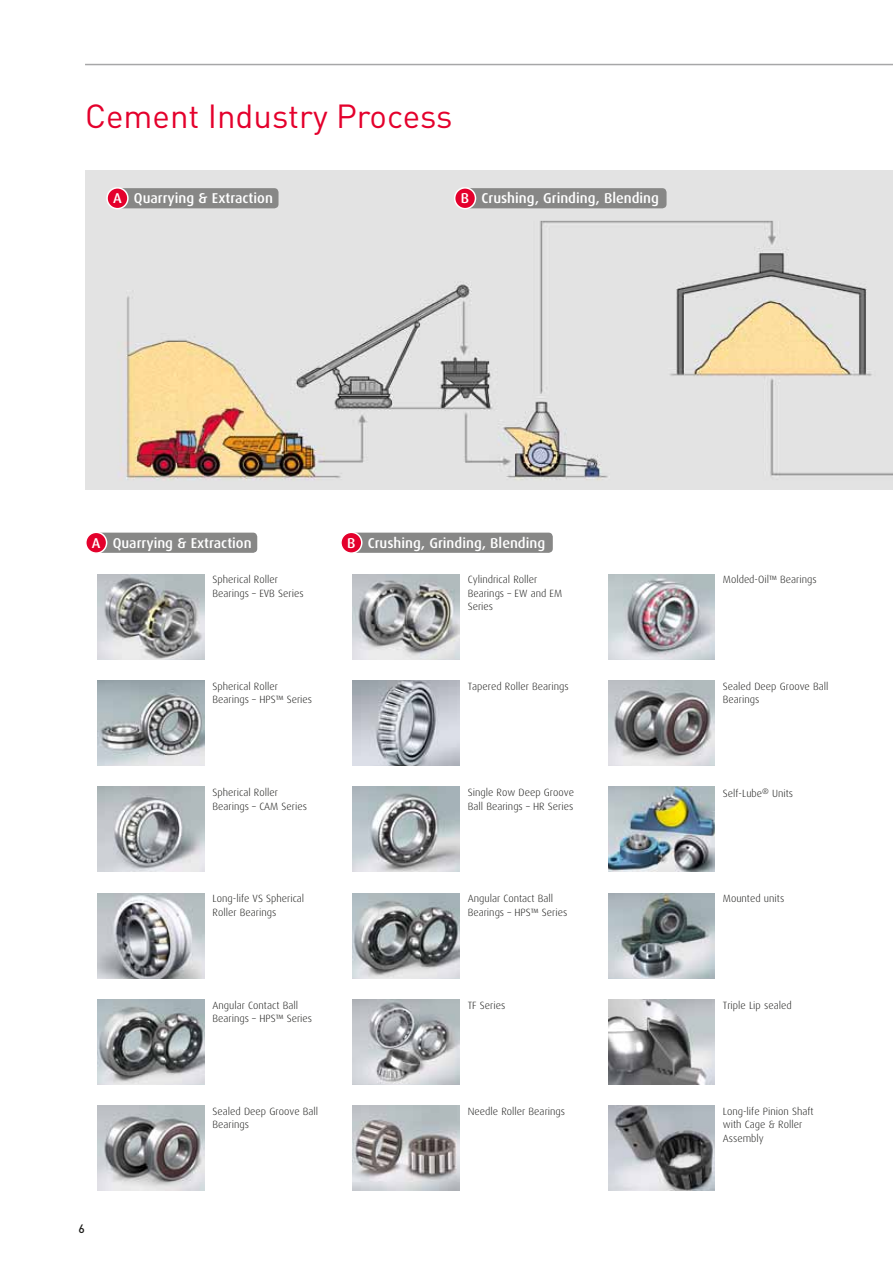
<style>
.page{position:relative;width:893px;height:1263px;background:#fff}
.page>*{position:absolute;margin:0;border:0;box-sizing:border-box;transform-origin:0 0}
.t1{font:33px "DIN Pro";color:#e4002c}
.t2{font:500 14.25px "Dax Pro";color:#fff}
.t3{font:500 12px "DIN Pro";color:#1a1a18}
.t4{font:300 10.5px/13.5px "Dax Pro";color:#1a1a18}
</style>
<div class="page">
<img style="left:85px;top:170px;width:576px;height:319px">
<hr style="left:85px;top:64px;width:808px;height:1px;background:#a7a7a8">
<img style="left:98px;top:893px;width:106px;height:85px">
<div style="left:94px;top:533px;width:163px;height:20px;background:#878786;border-radius:4px"></div>
<div style="left:86px;top:532px;width:21px;height:21px;background:#e4002c;border-radius:50%"></div>
<div style="left:85px;top:531px;width:22px;height:23px;border:2px solid #fff;border-radius:50%"></div>
<div style="left:349px;top:533px;width:204px;height:20px;background:#878786;border-radius:4px"></div>
<div style="left:341px;top:532px;width:21px;height:21px;background:#e4002c;border-radius:50%"></div>
<div style="left:340px;top:531px;width:22px;height:23px;border:2px solid #fff;border-radius:50%"></div>
<img style="left:98px;top:574px;width:106px;height:85px">
<img style="left:353px;top:1106px;width:106px;height:85px">
<img style="left:353px;top:680px;width:106px;height:85px">
<img style="left:353px;top:574px;width:106px;height:85px">
<img style="left:353px;top:787px;width:106px;height:85px">
<img style="left:98px;top:999px;width:106px;height:85px">
<img style="left:353px;top:893px;width:106px;height:85px">
<img style="left:608px;top:574px;width:106px;height:85px">
<img style="left:608px;top:893px;width:106px;height:85px">
<img style="left:608px;top:1106px;width:106px;height:85px">
<img style="left:608px;top:680px;width:106px;height:85px">
<img style="left:608px;top:999px;width:106px;height:85px">
<img style="left:98px;top:680px;width:106px;height:85px">
<img style="left:608px;top:787px;width:106px;height:85px">
<img style="left:98px;top:787px;width:106px;height:85px">
<img style="left:98px;top:1106px;width:106px;height:85px">
<img style="left:353px;top:999px;width:106px;height:85px">
<img style="left:661px;top:170px;width:232px;height:319px">
<div style="left:115px;top:188px;width:164px;height:20px;background:#878786;border-radius:4px"></div>
<div style="left:107px;top:188px;width:21px;height:21px;background:#e4002c;border-radius:50%"></div>
<div style="left:106px;top:187px;width:23px;height:22px;border:2px solid #fff;border-radius:50%"></div>
<div style="left:462px;top:188px;width:204px;height:20px;background:#878786;border-radius:4px"></div>
<div style="left:455px;top:188px;width:20px;height:21px;background:#e4002c;border-radius:50%"></div>
<div style="left:454px;top:187px;width:22px;height:22px;border:2px solid #fff;border-radius:50%"></div>
<hr style="left:892px;top:220px;width:1px;height:169px;background:#e3e3e3">
<h1 class="t1" style="left:85px;top:93px;width:369px">Cement Industry Process</h1>
<h2 class="t2" style="left:113px;top:189px;width:161px">A Quarrying &amp; Extraction</h2>
<h2 class="t2" style="left:461px;top:189px;width:200px">B Crushing, Grinding, Blending</h2>
<h2 class="t2" style="left:92px;top:533px;width:161px">A Quarrying &amp; Extraction</h2>
<h2 class="t2" style="left:347px;top:533px;width:200px">B Crushing, Grinding, Blending</h2>
<p class="t4" style="left:213px;top:573px;width:92px">Spherical Roller<br>Bearings – EVB Series</p>
<p class="t4" style="left:468px;top:573px;width:96px">Cylindrical Roller<br>Bearings – EW and EM<br>Series</p>
<p class="t4" style="left:723px;top:573px;width:95px">Molded-Oil™ Bearings</p>
<p class="t4" style="left:213px;top:679px;width:101px">Spherical Roller<br>Bearings – HPS™ Series</p>
<p class="t4" style="left:468px;top:679px;width:102px">Tapered Roller Bearings</p>
<p class="t4" style="left:723px;top:679px;width:107px">Sealed Deep Groove Ball<br>Bearings</p>
<p class="t4" style="left:213px;top:786px;width:96px">Spherical Roller<br>Bearings – CAM Series</p>
<p class="t4" style="left:468px;top:786px;width:108px">Single Row Deep Groove<br>Ball Bearings – HR Series</p>
<p class="t4" style="left:723px;top:787px;width:72px">Self-Lube<sup>®</sup> Units</p>
<p class="t4" style="left:213px;top:892px;width:93px">Long-life VS Spherical<br>Roller Bearings</p>
<p class="t4" style="left:468px;top:892px;width:101px">Angular Contact Ball<br>Bearings – HPS™ Series</p>
<p class="t4" style="left:723px;top:892px;width:63px">Mounted units</p>
<p class="t4" style="left:213px;top:998px;width:101px">Angular Contact Ball<br>Bearings – HPS™ Series</p>
<p class="t4" style="left:468px;top:998px;width:39px">TF Series</p>
<p class="t4" style="left:723px;top:998px;width:70px">Triple Lip sealed</p>
<p class="t4" style="left:213px;top:1104px;width:107px">Sealed Deep Groove Ball<br>Bearings</p>
<p class="t4" style="left:468px;top:1104px;width:99px">Needle Roller Bearings</p>
<p class="t4" style="left:723px;top:1104px;width:92px">Long-life Pinion Shaft with Cage &amp; Roller<br>Assembly</p>
<p class="t3" style="left:79px;top:1221px;width:8px">6</p>
</div>
